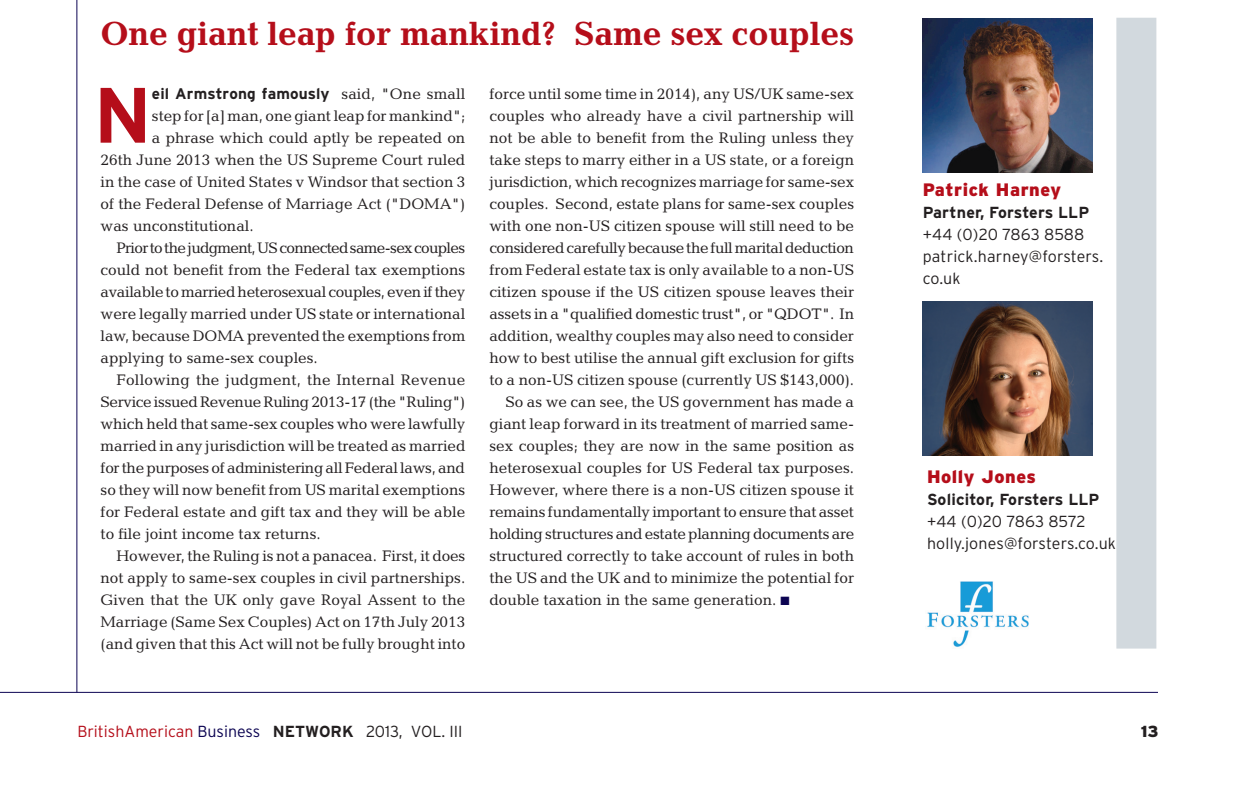
<style>
.page{position:relative;width:1236px;height:786px;background:#fff}
.page>*{position:absolute;margin:0;border:0;box-sizing:border-box;transform-origin:0 0}
.t1{font:700 78.2px "Interstate";color:#b50e1a}
.t2{font:700 34px "Candida";letter-spacing:-.01em;color:#b50e1a}
.t3{font:900 18px "Interstate";letter-spacing:.03em;color:#b50e1a}
.t4{font:300 16px/22px "Interstate";color:#231f20}
.t5{font:300 16px "Interstate";color:#b50e1a}
.t6{font:700 16px "Interstate";letter-spacing:.01em;color:#231f20}
.t7{font:900 16px "Interstate";color:#231f20}
.t8{font:15.4px "Candida";color:#231f20}
.t9{font:15.4px "Candida";letter-spacing:-.02em;color:#231f20}
.t10{font:15.4px "Candida";letter-spacing:-.03em;color:#231f20}
.t11{font:15.4px "Candida";letter-spacing:-.025em;color:#231f20}
.t12{font:15.4px "Candida";letter-spacing:-.045em;color:#231f20}
.t13{font:700 15.4px "Interstate";letter-spacing:.005em;color:#231f20}
.s1{font-family:"Candida";font-weight:400}
.s2{color:#0c0452}
.s3{font-weight:700;color:#231f20}
.s4{color:#231f20}
</style>
<div class="page">
<hr style="left:0;top:692px;width:1158px;height:1px;background:#0c0452">
<hr style="left:77px;top:0;width:1px;height:692px;background:#0c0452">
<div style="left:1116px;top:18px;width:40px;height:631px;background:#d2d9de"></div>
<img style="left:927px;top:581px;width:102px;height:66px">
<img style="left:923px;top:19px;width:170px;height:154px">
<img style="left:923px;top:301px;width:170px;height:154px">
<h2 class="t2" style="left:101px;top:14px;width:755px">One giant leap for mankind? Same sex couples</h2>
<h1 class="t1" style="left:94px;top:72px;width:60px">N</h1>
<p class="t13" style="left:152px;top:85px;width:315px">eil Armstrong famously <span class="s1">said, "One small</span></p>
<p class="t8" style="left:152px;top:107px;width:315px">step for [a] man, one giant leap for mankind";</p>
<p class="t8" style="left:152px;top:129px;width:315px">a phrase which could aptly be repeated on</p>
<p class="t8" style="left:101px;top:151px;width:366px">26th June 2013 when the US Supreme Court ruled</p>
<p class="t8" style="left:101px;top:173px;width:366px">in the case of United States v Windsor that section 3</p>
<p class="t8" style="left:101px;top:195px;width:366px">of the Federal Defense of Marriage Act ("DOMA")</p>
<p class="t8" style="left:101px;top:217px;width:155px">was unconstitutional.</p>
<p class="t12" style="left:117px;top:239px;width:350px">Prior to the judgment, US connected same-sex couples</p>
<p class="t8" style="left:101px;top:261px;width:366px">could not benefit from the Federal tax exemptions</p>
<p class="t11" style="left:101px;top:283px;width:366px">available to married heterosexual couples, even if they</p>
<p class="t8" style="left:101px;top:305px;width:366px">were legally married under US state or international</p>
<p class="t8" style="left:101px;top:327px;width:366px">law, because DOMA prevented the exemptions from</p>
<p class="t8" style="left:101px;top:349px;width:219px">applying to same-sex couples.</p>
<p class="t8" style="left:117px;top:371px;width:350px">Following the judgment, the Internal Revenue</p>
<p class="t9" style="left:101px;top:393px;width:366px">Service issued Revenue Ruling 2013-17 (the "Ruling")</p>
<p class="t8" style="left:101px;top:415px;width:366px">which held that same-sex couples who were lawfully</p>
<p class="t8" style="left:101px;top:437px;width:366px">married in any jurisdiction will be treated as married</p>
<p class="t9" style="left:101px;top:459px;width:366px">for the purposes of administering all Federal laws, and</p>
<p class="t8" style="left:101px;top:481px;width:366px">so they will now benefit from US marital exemptions</p>
<p class="t8" style="left:101px;top:503px;width:366px">for Federal estate and gift tax and they will be able</p>
<p class="t8" style="left:101px;top:525px;width:222px">to file joint income tax returns.</p>
<p class="t8" style="left:117px;top:547px;width:350px">However, the Ruling is not a panacea. First, it does</p>
<p class="t8" style="left:101px;top:569px;width:366px">not apply to same-sex couples in civil partnerships.</p>
<p class="t8" style="left:101px;top:591px;width:366px">Given that the UK only gave Royal Assent to the</p>
<p class="t8" style="left:101px;top:613px;width:366px">Marriage (Same Sex Couples) Act on 17th July 2013</p>
<p class="t8" style="left:101px;top:635px;width:366px">(and given that this Act will not be fully brought into</p>
<p class="t8" style="left:489px;top:85px;width:366px">force until some time in 2014), any US/UK same-sex</p>
<p class="t8" style="left:489px;top:107px;width:366px">couples who already have a civil partnership will</p>
<p class="t8" style="left:489px;top:129px;width:366px">not be able to benefit from the Ruling unless they</p>
<p class="t8" style="left:489px;top:151px;width:366px">take steps to marry either in a US state, or a foreign</p>
<p class="t8" style="left:489px;top:173px;width:366px">jurisdiction, which recognizes marriage for same-sex</p>
<p class="t8" style="left:489px;top:195px;width:366px">couples. Second, estate plans for same-sex couples</p>
<p class="t8" style="left:489px;top:217px;width:366px">with one non-US citizen spouse will still need to be</p>
<p class="t10" style="left:489px;top:239px;width:366px">considered carefully because the full marital deduction</p>
<p class="t8" style="left:489px;top:261px;width:366px">from Federal estate tax is only available to a non-US</p>
<p class="t8" style="left:489px;top:283px;width:366px">citizen spouse if the US citizen spouse leaves their</p>
<p class="t8" style="left:489px;top:305px;width:366px">assets in a "qualified domestic trust", or "QDOT". In</p>
<p class="t8" style="left:489px;top:327px;width:366px">addition, wealthy couples may also need to consider</p>
<p class="t8" style="left:489px;top:349px;width:366px">how to best utilise the annual gift exclusion for gifts</p>
<p class="t8" style="left:489px;top:371px;width:366px">to a non-US citizen spouse (currently US $143,000).</p>
<p class="t8" style="left:505px;top:393px;width:350px">So as we can see, the US government has made a</p>
<p class="t8" style="left:489px;top:415px;width:366px">giant leap forward in its treatment of married same-</p>
<p class="t8" style="left:489px;top:437px;width:366px">sex couples; they are now in the same position as</p>
<p class="t8" style="left:489px;top:459px;width:366px">heterosexual couples for US Federal tax purposes.</p>
<p class="t8" style="left:489px;top:481px;width:366px">However, where there is a non-US citizen spouse it</p>
<p class="t8" style="left:489px;top:503px;width:366px">remains fundamentally important to ensure that asset</p>
<p class="t9" style="left:489px;top:525px;width:366px">holding structures and estate planning documents are</p>
<p class="t8" style="left:489px;top:547px;width:366px">structured correctly to take account of rules in both</p>
<p class="t8" style="left:489px;top:569px;width:366px">the US and the UK and to minimize the potential for</p>
<p class="t8" style="left:489px;top:591px;width:302px">double taxation in the same generation. <span class="s2">■</span></p>
<p class="t3" style="left:923px;top:179px;width:140px">Patrick Harney</p>
<p class="t6" style="left:923px;top:203px;width:168px">Partner, Forsters LLP</p>
<p class="t4" style="left:923px;top:223px;width:182px">+44 (0)20 7863 8588 patrick.harney@forsters. co.uk</p>
<p class="t3" style="left:927px;top:466px;width:110px">Holly Jones</p>
<p class="t6" style="left:927px;top:490px;width:174px">Solicitor, Forsters LLP</p>
<p class="t4" style="left:927px;top:510px;width:190px">+44 (0)20 7863 8572 holly.jones@forsters.co.uk</p>
<p class="t5" style="left:77px;top:722px;width:387px">BritishAmerican <span class="s2">Business</span> <span class="s3">NETWORK</span> <span class="s4">2013, Vol. iii</span></p>
<p class="t7" style="left:1141px;top:722px;width:19px">13</p>
</div>
